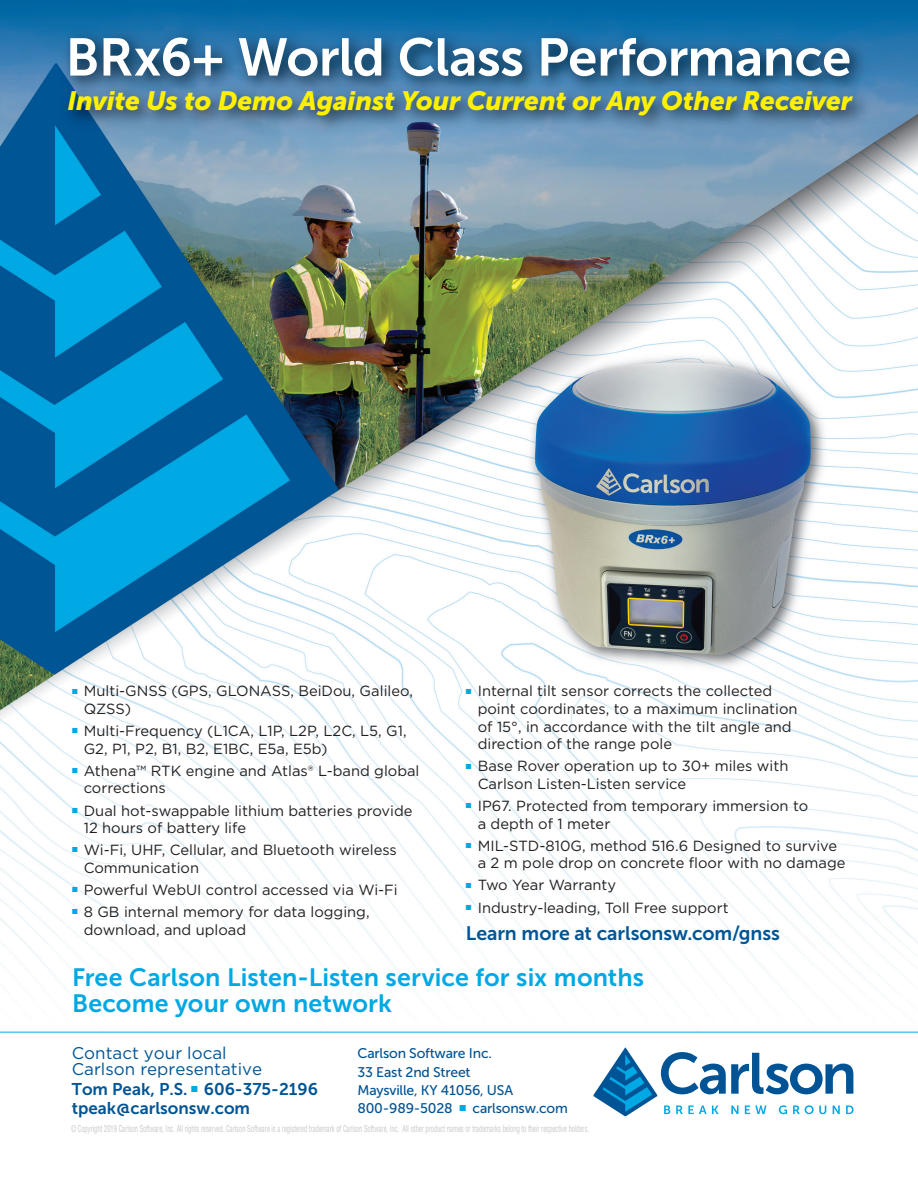
<style>
.page{position:relative;width:918px;height:1188px;background:#fff}
.page>*{position:absolute;margin:0;border:0;box-sizing:border-box;transform-origin:0 0}
.t1{font:52.65px "Museo Sans 700";letter-spacing:-.01em;color:#fff}
.t2{font:italic 26.4px "Museo Sans 900";letter-spacing:-.005em;color:#fff101}
.t3{font:25.05px/26.4px "Museo Sans 700";letter-spacing:.005em;color:#00a8e4}
.t4{font:19.5px "Museo Sans 700";letter-spacing:-.005em;color:#005595}
.t5{font:16.95px/18.9px "Museo Sans 700";color:#005595}
.t6{font:16.95px/16.2px "Gotham";color:#005595}
.t7{font:14.7px/17.7px "Gotham";color:#231f20}
.t8{font:13.95px/18.5px "Museo Sans 500";letter-spacing:-.015em;color:#005394}
.t9{font:condensed 9.3px "Helvetica";color:#c7c8ca;scale:.7 1}
.s1{color:#00a8e4}
</style>
<div class="page">
<img style="left:0;top:0;width:918px;height:1117px">
<hr style="left:0;top:1032px;width:918px;height:1px;background:#00a8e4">
<img style="left:535px;top:362px;width:276px;height:293px">
<svg style="left:593px;top:1047px;width:261px;height:69px"></svg>
<p class="t1" style="left:66px;top:28px;width:787px">BRx6+ World Class Performance</p>
<p class="t2" style="left:67px;top:86px;width:786px">Invite Us to Demo Against Your Current or Any Other Receiver</p>
<p class="t7" style="left:84px;top:682px;width:331px;text-indent:-12px"><sup>■</sup> Multi-GNSS (GPS, GLONASS, BeiDou, Galileo,<br>QZSS)</p>
<p class="t7" style="left:84px;top:722px;width:324px;text-indent:-12px"><sup>■</sup> Multi-Frequency (L1CA, L1P, L2P, L2C, L5, G1,<br>G2, P1, P2, B1, B2, E1BC, E5a, E5b)</p>
<p class="t7" style="left:84px;top:761px;width:337px;text-indent:-12px"><sup>■</sup> Athena™ RTK engine and Atlas® L-band global corrections</p>
<p class="t7" style="left:84px;top:801px;width:330px;text-indent:-12px"><sup>■</sup> Dual hot-swappable lithium batteries provide<br>12 hours of battery life</p>
<p class="t7" style="left:84px;top:841px;width:315px;text-indent:-12px"><sup>■</sup> Wi-Fi, UHF, Cellular, and Bluetooth wireless<br>Communication</p>
<p class="t7" style="left:72px;top:881px;width:327px"><sup>■</sup> Powerful WebUI control accessed via Wi-Fi</p>
<p class="t7" style="left:84px;top:903px;width:287px;text-indent:-12px"><sup>■</sup> 8 GB internal memory for data logging, download, and upload</p>
<p class="t7" style="left:478px;top:682px;width:321px;text-indent:-12px"><sup>■</sup> Internal tilt sensor corrects the collected point coordinates, to a maximum inclination of 15°, in accordance with the tilt angle and direction of the range pole</p>
<p class="t7" style="left:478px;top:757px;width:312px;text-indent:-12px"><sup>■</sup> Base Rover operation up to 30+ miles with<br>Carlson Listen-Listen service</p>
<p class="t7" style="left:478px;top:797px;width:332px;text-indent:-12px"><sup>■</sup> IP67. Protected from temporary immersion to a depth of 1 meter</p>
<p class="t7" style="left:478px;top:836px;width:369px;text-indent:-12px"><sup>■</sup> MIL-STD-810G, method 516.6 Designed to survive a 2 m pole drop on concrete floor with no damage</p>
<p class="t7" style="left:466px;top:876px;width:152px"><sup>■</sup> Two Year Warranty</p>
<p class="t7" style="left:466px;top:898px;width:264px"><sup>■</sup> Industry-leading, Toll Free support</p>
<p class="t4" style="left:466px;top:923px;width:316px">Learn more at carlsonsw.com/gnss</p>
<p class="t3" style="left:72px;top:964px;width:574px">Free Carlson Listen-Listen service for six months<br>Become your own network</p>
<p class="t6" style="left:72px;top:1044px;width:192px">Contact your local<br>Carlson representative</p>
<p class="t5" style="left:72px;top:1079px;width:248px">Tom Peak, P.S. <sup>■</sup> 606-375-2196 tpeak@carlsonsw.com</p>
<p class="t8" style="left:357px;top:1044px;width:212px">Carlson Software Inc.<br>33 East 2nd Street<br>Maysville, KY 41056, USA<br>800-989-5028 <span class="s1">■</span> carlsonsw.com</p>
<p class="t9" style="left:71px;top:1123px;width:742px">© Copyright 2019 Carlson Software, Inc. All rights reserved. Carlson Software is a registered trademark of Carlson Software, Inc. All other product names or trademarks belong to their respective holders.</p>
</div>
